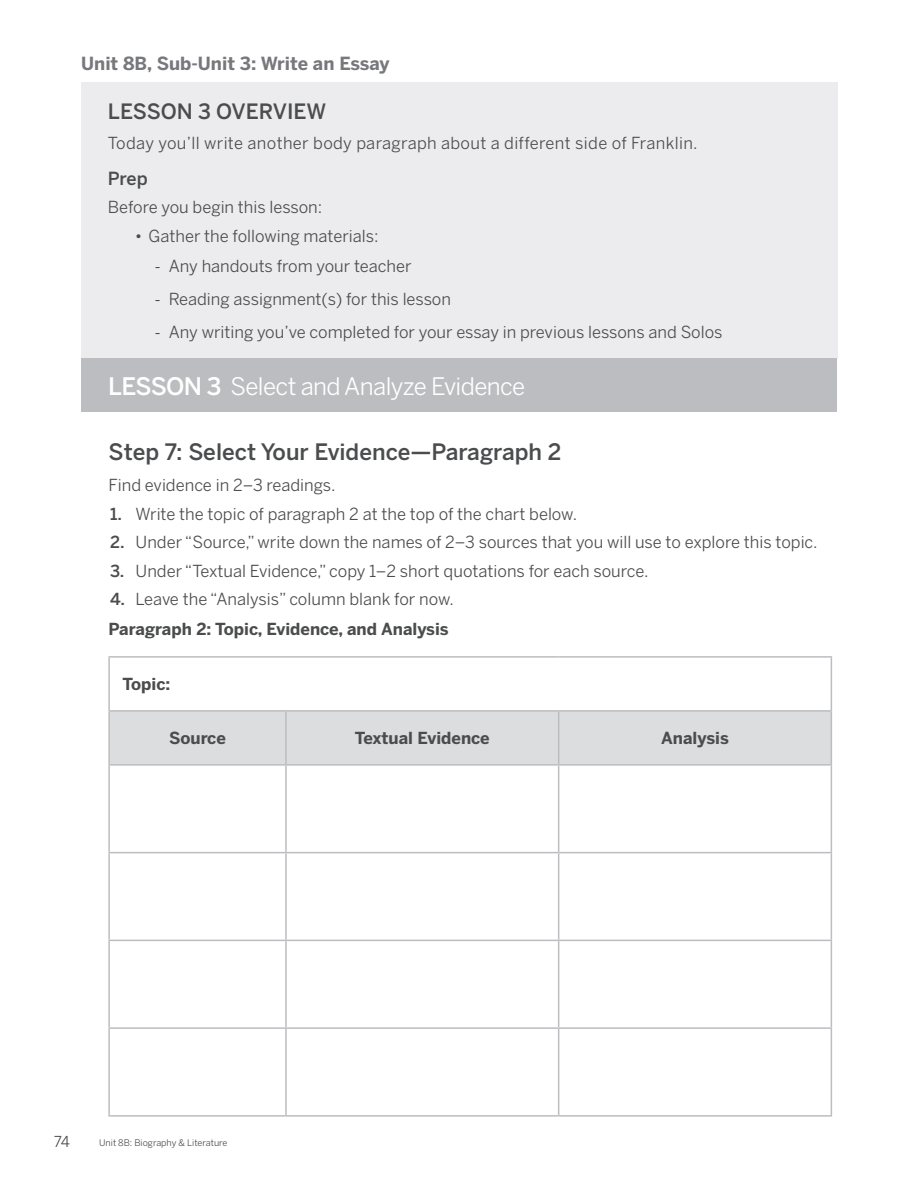
<style>
.page{position:relative;width:918px;height:1188px;background:#fff}
.page>*{position:absolute;margin:0;border:0;box-sizing:border-box;transform-origin:0 0}
.t1{font:24px "Benton Sans";letter-spacing:-.025em;color:#fff}
.t2{font:500 22.5px "Benton Sans";color:#4b4c4d}
.t3{font:500 21px "Benton Sans";letter-spacing:-.005em;color:#4b4c4d}
.t4{font:700 18px "Benton Sans";color:#76787b}
.t5{font:500 18px "Benton Sans";color:#4b4c4d}
.t6{font:16.5px "Benton Sans";color:#4b4c4d}
.t7{font:700 16.5px/29.5px "Benton Sans";color:#4b4c4d}
.t8{font:16.5px "Benton Sans";letter-spacing:.02em;color:#4b4c4d}
.t9{font:15px "Benton Sans";color:#4b4c4d}
.t10{font:9px "Benton Sans";color:#4b4c4d}
.s1{font-family:"Myriad Pro"}
.s2{font-weight:500}
.s3{font-weight:400}
</style>
<div class="page">
<div style="left:81px;top:82px;width:756px;height:277px;background:#ececee"></div>
<div style="left:81px;top:359px;width:756px;height:53px;background:#bcbdc0"></div>
<div style="left:110px;top:712px;width:721px;height:52px;background:#dcdddf"></div>
<hr style="left:108px;top:656px;width:178px;height:2px;background:#bcbdc0">
<hr style="left:108px;top:658px;width:2px;height:52px;background:#bcbdc0">
<hr style="left:286px;top:656px;width:273px;height:2px;background:#bcbdc0">
<hr style="left:559px;top:656px;width:273px;height:2px;background:#bcbdc0">
<hr style="left:831px;top:658px;width:1px;height:52px;background:#bcbdc0">
<hr style="left:108px;top:710px;width:178px;height:2px;background:#bcbdc0">
<hr style="left:286px;top:710px;width:273px;height:2px;background:#bcbdc0">
<hr style="left:559px;top:710px;width:273px;height:2px;background:#bcbdc0">
<hr style="left:108px;top:712px;width:2px;height:52px;background:#bcbdc0">
<hr style="left:285px;top:712px;width:2px;height:52px;background:#bcbdc0">
<hr style="left:558px;top:712px;width:1px;height:52px;background:#bcbdc0">
<hr style="left:831px;top:712px;width:1px;height:52px;background:#bcbdc0">
<hr style="left:108px;top:764px;width:178px;height:2px;background:#bcbdc0">
<hr style="left:108px;top:766px;width:2px;height:86px;background:#bcbdc0">
<hr style="left:286px;top:764px;width:273px;height:2px;background:#bcbdc0">
<hr style="left:285px;top:766px;width:2px;height:86px;background:#bcbdc0">
<hr style="left:559px;top:764px;width:273px;height:2px;background:#bcbdc0">
<hr style="left:558px;top:766px;width:1px;height:86px;background:#bcbdc0">
<hr style="left:831px;top:766px;width:1px;height:86px;background:#bcbdc0">
<hr style="left:108px;top:852px;width:178px;height:1px;background:#bcbdc0">
<hr style="left:108px;top:853px;width:2px;height:87px;background:#bcbdc0">
<hr style="left:286px;top:852px;width:273px;height:1px;background:#bcbdc0">
<hr style="left:285px;top:853px;width:2px;height:87px;background:#bcbdc0">
<hr style="left:559px;top:852px;width:273px;height:1px;background:#bcbdc0">
<hr style="left:558px;top:853px;width:1px;height:87px;background:#bcbdc0">
<hr style="left:831px;top:853px;width:1px;height:87px;background:#bcbdc0">
<hr style="left:108px;top:940px;width:178px;height:1px;background:#bcbdc0">
<hr style="left:108px;top:941px;width:2px;height:86px;background:#bcbdc0">
<hr style="left:286px;top:940px;width:273px;height:1px;background:#bcbdc0">
<hr style="left:285px;top:941px;width:2px;height:86px;background:#bcbdc0">
<hr style="left:559px;top:940px;width:273px;height:1px;background:#bcbdc0">
<hr style="left:558px;top:941px;width:1px;height:86px;background:#bcbdc0">
<hr style="left:831px;top:941px;width:1px;height:86px;background:#bcbdc0">
<hr style="left:108px;top:1027px;width:178px;height:2px;background:#bcbdc0">
<hr style="left:108px;top:1029px;width:2px;height:86px;background:#bcbdc0">
<hr style="left:286px;top:1027px;width:273px;height:2px;background:#bcbdc0">
<hr style="left:285px;top:1029px;width:2px;height:86px;background:#bcbdc0">
<hr style="left:559px;top:1027px;width:273px;height:2px;background:#bcbdc0">
<hr style="left:558px;top:1029px;width:1px;height:86px;background:#bcbdc0">
<hr style="left:831px;top:1029px;width:1px;height:86px;background:#bcbdc0">
<hr style="left:108px;top:1115px;width:178px;height:2px;background:#bcbdc0">
<hr style="left:286px;top:1115px;width:273px;height:2px;background:#bcbdc0">
<hr style="left:559px;top:1115px;width:273px;height:2px;background:#bcbdc0">
<p class="t4" style="left:81px;top:53px;width:310px">Unit 8B, Sub-Unit 3: Write an Essay</p>
<p class="t3" style="left:108px;top:99px;width:220px">LESSON 3 OVERVIEW</p>
<p class="t8" style="left:108px;top:134px;width:591px">Today you’ll write another body paragraph about a different side of Franklin.</p>
<p class="t5" style="left:108px;top:167px;width:41px">Prep</p>
<p class="t6" style="left:108px;top:197px;width:216px">Before you begin this lesson:</p>
<p class="t6" style="left:135px;top:227px;width:245px">• Gather the following materials:</p>
<p class="t6" style="left:155px;top:257px;width:258px"><span class="s1">-</span> Any handouts from your teacher</p>
<p class="t6" style="left:155px;top:290px;width:297px"><span class="s1">-</span> Reading assignment(s) for this lesson</p>
<p class="t6" style="left:155px;top:323px;width:569px"><span class="s1">-</span> Any writing you’ve completed for your essay in previous lessons and Solos</p>
<h1 class="t1" style="left:108px;top:372px;width:419px"><span class="s2">LESSON 3</span> Select and Analyze Evidence</h1>
<h2 class="t2" style="left:109px;top:438px;width:454px">Step 7: Select Your Evidence—Paragraph 2</h2>
<p class="t6" style="left:109px;top:476px;width:229px">Find evidence in 2–3 readings.</p>
<p class="t6" style="left:110px;top:504px;width:469px"><span class="s2">1.</span> Write the topic of paragraph 2 at the top of the chart below.</p>
<p class="t6" style="left:110px;top:533px;width:709px"><span class="s2">2.</span> Under “Source,” write down the names of 2–3 sources that you will use to explore this topic.</p>
<p class="t6" style="left:110px;top:561px;width:540px"><span class="s2">3.</span> Under “Textual Evidence,” copy 1–2 short quotations for each source.</p>
<p class="t7" style="left:109px;top:584px;width:347px"><span class="s2">4.</span> <span class="s3">Leave the “Analysis” column blank for now.<br></span>Paragraph 2: Topic, Evidence, and Analysis</p>
<p class="t7" style="left:123px;top:669px;width:49px">Topic:</p>
<p class="t7" style="left:169px;top:723px;width:58px">Source</p>
<p class="t7" style="left:355px;top:723px;width:137px">Textual Evidence</p>
<p class="t7" style="left:661px;top:723px;width:69px">Analysis</p>
<p class="t9" style="left:54px;top:1133px;width:18px">74</p>
<p class="t10" style="left:99px;top:1137px;width:130px">Unit 8B: Biography &amp; Literature</p>
</div>
